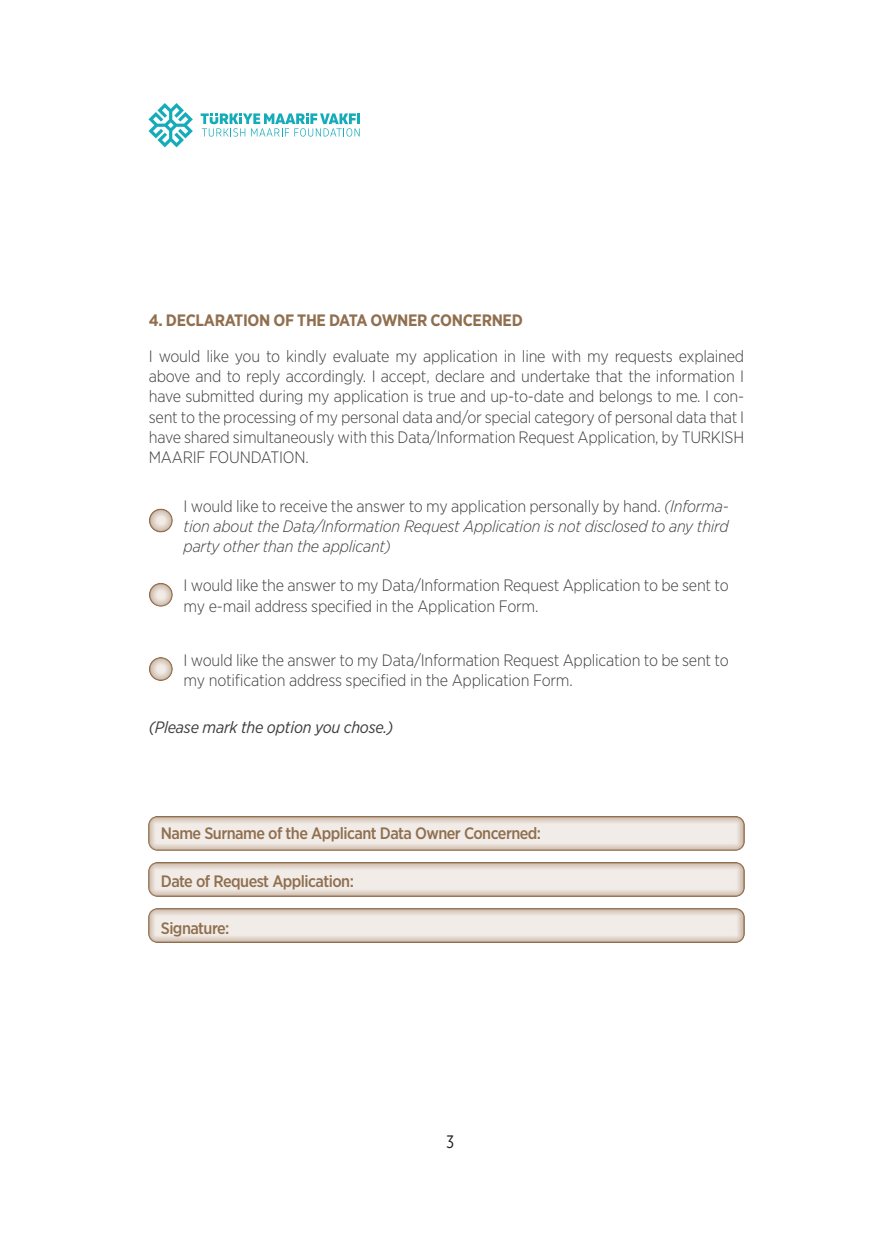
<style>
.page{position:relative;width:893px;height:1234px;background:#fff}
.page>*{position:absolute;margin:0;border:0;box-sizing:border-box;transform-origin:0 0}
.t1{font:18px "Gotham X Narrow";color:#231f20}
.Madde_baslik{font:300 16.5px/20.2px "Gotham Narrow";letter-spacing:-.015em;color:#3e3e3f}
.Madde_baslik-2{font:italic 300 16.5px/20.2px "Gotham Narrow";letter-spacing:-.015em;color:#3e3e3f;text-align:justify}
.Madde_baslik-3{font:500 16.5px "Gotham Narrow";letter-spacing:-.035em;color:#906f4f}
.Baslik{font:700 16.5px "Gotham Narrow";letter-spacing:-.02em;color:#906f4f}
.Madde_baslik-4{font:italic 16.5px "Gotham Narrow";letter-spacing:-.015em;color:#3e3e3f}
.s1{font-style:normal}
</style>
<div class="page">
<svg style="left:148px;top:103px;width:45px;height:44px"></svg>
<svg style="left:201px;top:113px;width:159px;height:23px"></svg>
<div style="left:148px;top:815px;width:597px;height:35px;border:2px solid #906f4f;border-radius:9px"></div>
<div style="left:149px;top:816px;width:595px;height:33px;background:#fff;opacity:.75"></div>
<div style="left:148px;top:861px;width:597px;height:35px;border:2px solid #906f4f;border-radius:9px"></div>
<div style="left:149px;top:862px;width:595px;height:33px;background:#fff;opacity:.75"></div>
<div style="left:148px;top:907px;width:597px;height:35px;border:2px solid #906f4f;border-radius:9px"></div>
<div style="left:149px;top:908px;width:595px;height:33px;background:#fff;opacity:.75"></div>
<div style="left:149px;top:508px;width:24px;height:24px;border:2px solid #906f4f;border-radius:50%"></div>
<div style="left:149px;top:509px;width:23px;height:22px;background:#fff;opacity:.75"></div>
<div style="left:149px;top:582px;width:24px;height:24px;border:2px solid #906f4f;border-radius:50%"></div>
<div style="left:149px;top:583px;width:23px;height:22px;background:#fff;opacity:.75"></div>
<div style="left:149px;top:657px;width:24px;height:24px;border:2px solid #906f4f;border-radius:50%"></div>
<div style="left:149px;top:657px;width:23px;height:23px;background:#fff;opacity:.75"></div>
<p class="Baslik" style="left:149px;top:309px;width:375px">4. DECLARATION OF THE DATA OWNER CONCERNED</p>
<p class="Madde_baslik" style="left:149px;top:345px;width:597px;text-align:justify">I would like you to kindly evaluate my application in line with my requests explained above and to reply accordingly. I accept, declare and undertake that the information I have submitted during my application is true and up-to-date and belongs to me. I con&shy;sent to the processing of my personal data and/or special category of personal data that I have shared simultaneously with this Data/Information Request Application, by TURKISH MAARIF FOUNDATION.</p>
<p class="Madde_baslik-2" style="left:184px;top:495px;width:547px"><span class="s1">I would like to receive the answer to my application personally by hand.</span> (Informa&shy;tion about the Data/Information Request Application is not disclosed to any third party other than the applicant)</p>
<p class="Madde_baslik" style="left:184px;top:574px;width:547px">I would like the answer to my Data/Information Request Application to be sent to my e-mail address specified in the Application Form.</p>
<p class="Madde_baslik" style="left:184px;top:649px;width:547px">I would like the answer to my Data/Information Request Application to be sent to my notification address specified in the Application Form.</p>
<p class="Madde_baslik-4" style="left:149px;top:717px;width:246px">(Please mark the option you chose.)</p>
<p class="Madde_baslik-3" style="left:161px;top:822px;width:382px">Name Surname of the Applicant Data Owner Concerned:</p>
<p class="Madde_baslik-3" style="left:161px;top:870px;width:195px">Date of Request Application:</p>
<p class="Madde_baslik-3" style="left:161px;top:917px;width:70px">Signature:</p>
<p class="t1" style="left:446px;top:1130px;width:9px">3</p>
</div>
